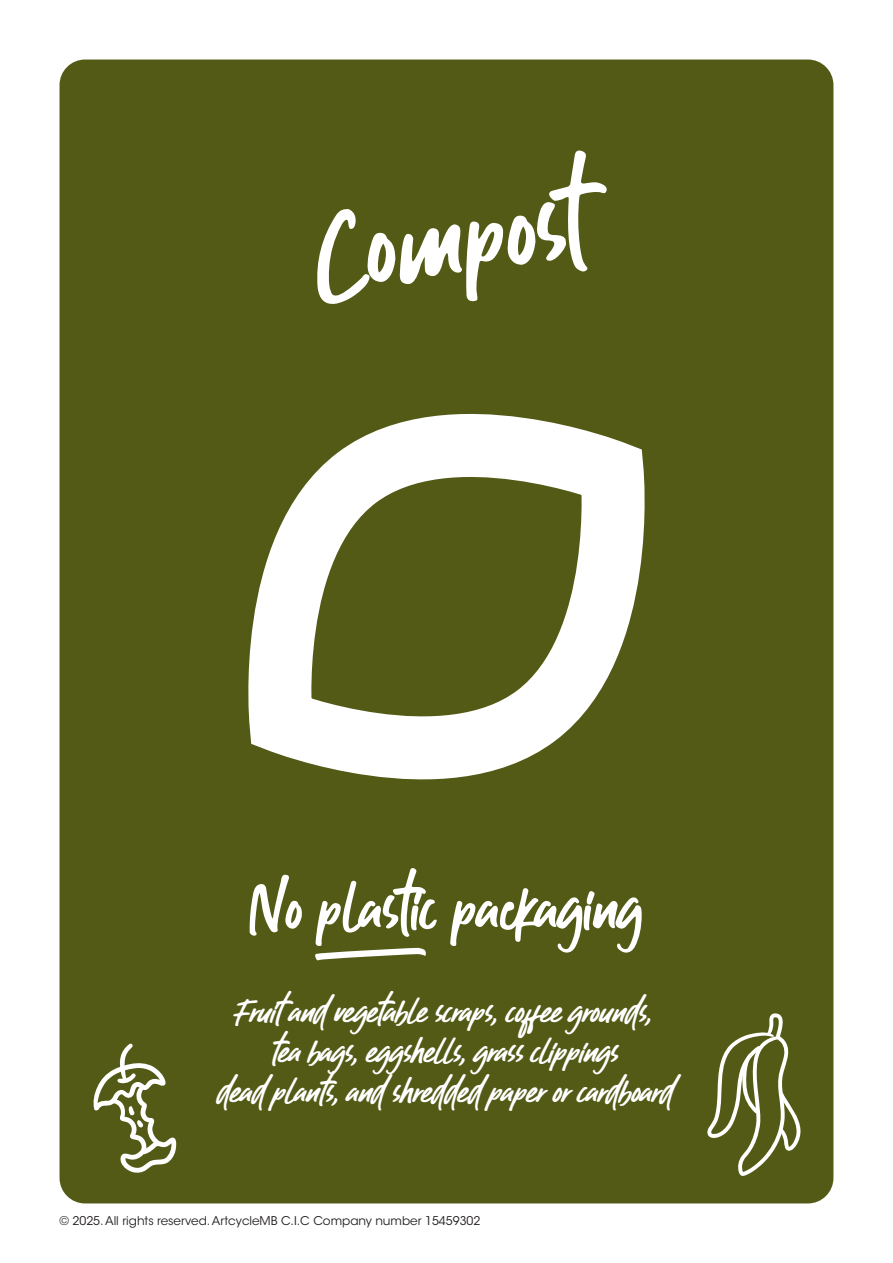
<style>
.page{position:relative;width:893px;height:1263px;background:#fff}
.page>*{position:absolute;margin:0;border:0;box-sizing:border-box;transform-origin:0 0}
.t1{font:112.2px "Guthen Bloots Basic";color:#fff}
.t2{font:73.05px "Guthen Bloots Swash";color:#fff}
.t3{font:64.05px "Guthen Bloots Basic";color:#fff}
.t4{font:33px/39.6px "Guthen Bloots Slant";color:#fff;text-align:center}
.t5{font:12px "ITC Avant Garde Std";color:#231f20}
</style>
<div class="page">
<div style="left:60px;top:60px;width:773px;height:1143px;background:#535a16;border-radius:26px"></div>
<svg style="left:248px;top:413px;width:397px;height:367px"></svg>
<svg style="left:707px;top:1013px;width:94px;height:163px"></svg>
<svg style="left:93px;top:1043px;width:83px;height:130px"></svg>
<p class="t1" style="left:306px;top:182px;width:273px;rotate:-7deg">Compost</p>
<p class="t3" style="left:250px;top:867px;width:395px">No plastic packaging</p>
<p class="t2" style="left:312px;top:921px;width:120px">s</p>
<p class="t4" style="left:218px;top:990px;width:458px">Fruit and vegetable scraps, coffee grounds,<br>tea bags, eggshells, grass clippings<br>dead plants, and shredded paper or cardboard</p>
<p class="t5" style="left:60px;top:1213px;width:422px">© 2025. All rights reserved. ArtcycleMB C.I.C Company number 15459302</p>
</div>
